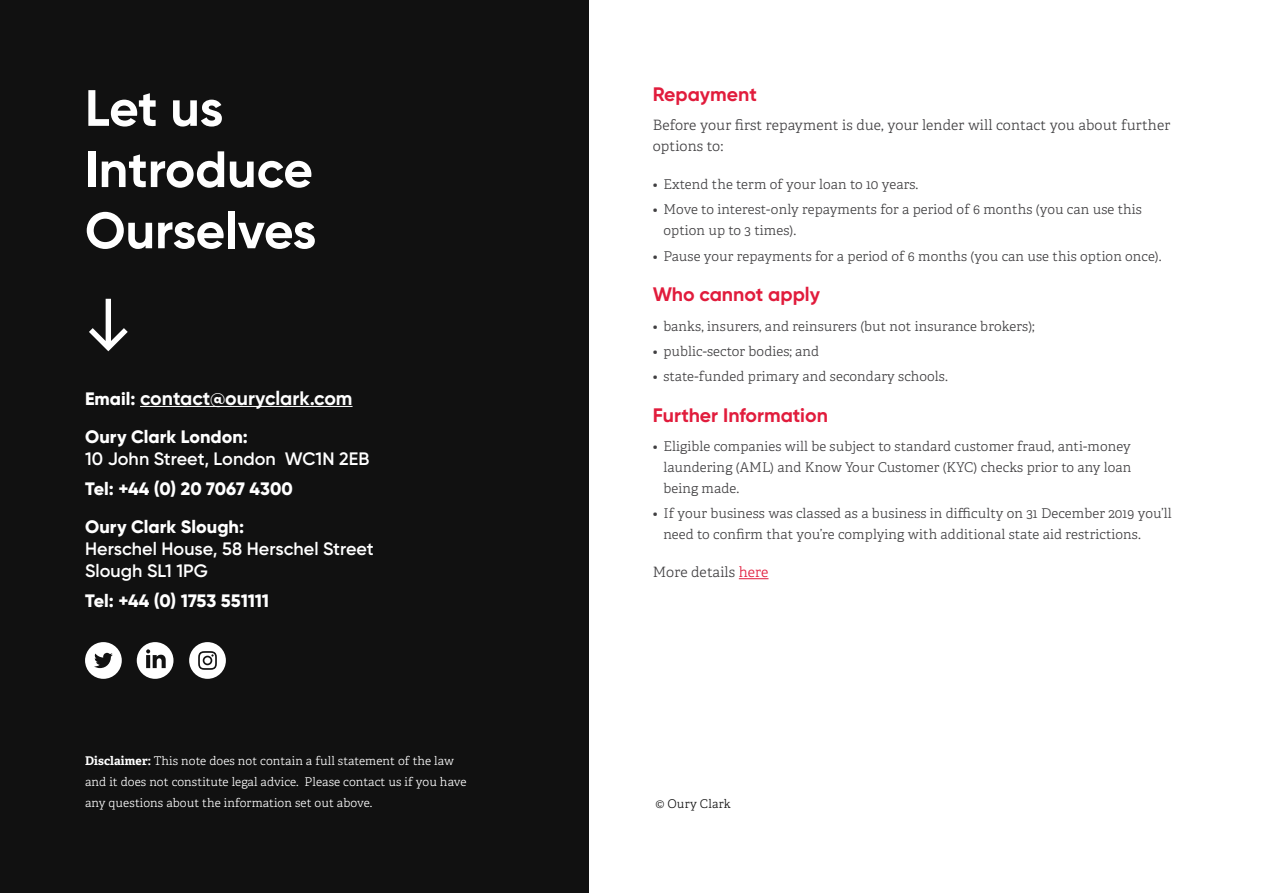
<style>
.page{position:relative;width:1263px;height:893px;background:#fff}
.page>*{position:absolute;margin:0;border:0;box-sizing:border-box;transform-origin:0 0}
.t1{font:700 51px/61.2px "Gilroy";color:#fff}
.t2{font:700 19.5px "Gilroy";color:#e11c3c}
.t3{font:700 19.5px "Gilroy";color:#fff}
.t4{font:800 18px/38.5px "Gilroy";letter-spacing:.005em;color:#fff}
.t5{font:600 18px/21.6px "Gilroy";color:#fff}
.t6{font:300 14.25px/21px "Adelle";letter-spacing:.01em;color:#414042}
.t7{font:300 13.5px/21px "Adelle";letter-spacing:.01em;color:#414042}
.t8{font:300 12px/21px "Adelle";letter-spacing:.01em;color:#fff}
.t9{font:300 12px "Adelle";letter-spacing:.02em;color:#111}
.s1{font-weight:800;font-size:18px}
.s2{font-weight:700}
.s3{color:#e11c3c}
</style>
<div class="page">
<svg style="left:739px;top:578px;width:29px;height:1px"></svg>
<div style="left:0;top:0;width:589px;height:893px;background:#111"></div>
<hr style="left:140px;top:406px;width:212px;height:1px;background:#fff">
<svg style="left:89px;top:299px;width:39px;height:52px"></svg>
<svg style="left:85px;top:642px;width:37px;height:37px"></svg>
<svg style="left:137px;top:642px;width:36px;height:37px"></svg>
<svg style="left:189px;top:642px;width:37px;height:37px"></svg>
<svg style="left:204px;top:657px;width:7px;height:7px"></svg>
<h1 class="t1" style="left:85px;top:77px;width:233px">Let us<br>Introduce<br>Ourselves</h1>
<h2 class="t3" style="left:85px;top:385px;width:269px"><span class="s1">Email:</span> contact@ouryclark.com</h2>
<h3 class="t4" style="left:85px;top:417px;width:164px">Oury Clark London:</h3>
<h3 class="t5" style="left:85px;top:447px;width:286px">10 John Street, London WC1N 2EB</h3>
<h3 class="t4" style="left:85px;top:469px;width:209px">Tel: +44 (0) 20 7067 4300<br>Oury Clark Slough:</h3>
<h3 class="t5" style="left:85px;top:538px;width:290px">Herschel House, 58 Herschel Street<br>Slough SL1 1PG</h3>
<h3 class="t4" style="left:85px;top:581px;width:186px">Tel: +44 (0) 1753 551111</h3>
<p class="t8" style="left:85px;top:750px;width:383px"><span class="s2">Disclaimer:</span> This note does not contain a full statement of the law and it does not constitute legal advice. Please contact us if you have any questions about the information set out above.</p>
<h2 class="t2" style="left:653px;top:82px;width:106px">Repayment</h2>
<p class="t6" style="left:653px;top:115px;width:519px">Before your first repayment is due, your lender will contact you about further options to:</p>
<p class="t7" style="left:653px;top:174px;width:267px">• Extend the term of your loan to 10 years.</p>
<p class="t7" style="left:663px;top:199px;width:480px;text-indent:-11px">• Move to interest-only repayments for a period of 6 months (you can use this option up to 3 times).</p>
<p class="t7" style="left:653px;top:246px;width:510px">• Pause your repayments for a period of 6 months (you can use this option once).</p>
<h2 class="t2" style="left:653px;top:282px;width:169px">Who cannot apply</h2>
<p class="t7" style="left:653px;top:316px;width:383px">• banks, insurers, and reinsurers (but not insurance brokers);</p>
<p class="t7" style="left:653px;top:341px;width:168px">• public-sector bodies; and</p>
<p class="t7" style="left:653px;top:366px;width:297px">• state-funded primary and secondary schools.</p>
<h2 class="t2" style="left:653px;top:402px;width:177px">Further Information</h2>
<p class="t7" style="left:663px;top:436px;width:469px;text-align:justify;text-indent:-11px">• Eligible companies will be subject to standard customer fraud, anti-money laundering (AML) and Know Your Customer (KYC) checks prior to any loan being made.</p>
<p class="t7" style="left:663px;top:503px;width:510px;text-indent:-11px">• If your business was classed as a business in difficulty on 31 December 2019 you’ll need to confirm that you’re complying with additional state aid restrictions.</p>
<p class="t6" style="left:653px;top:562px;width:117px">More details <span class="s3">here</span></p>
<p class="t9" style="left:655px;top:796px;width:77px">© Oury Clark</p>
</div>
